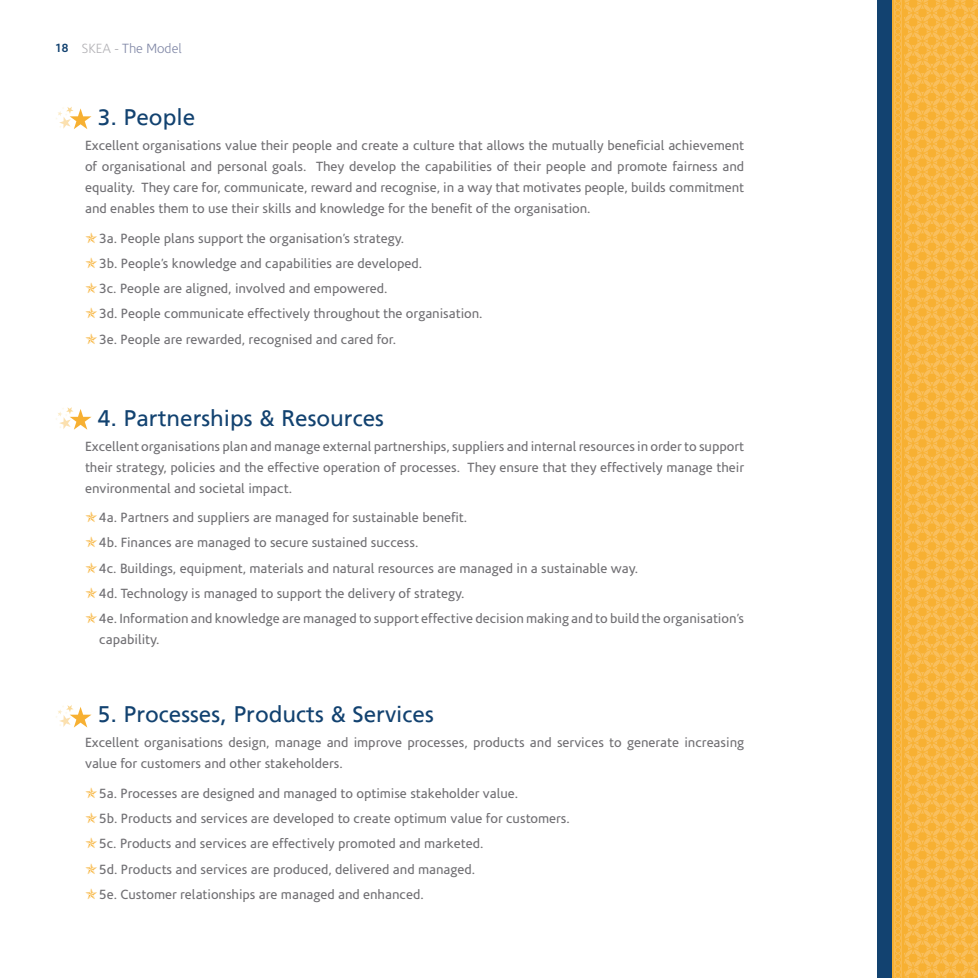
<style>
.page{position:relative;width:978px;height:978px;background:#fff}
.page>*{position:absolute;margin:0;border:0;box-sizing:border-box;transform-origin:0 0}
.t1{font:22.5px "Frutiger LT Arabic 55 Roman";color:#124270}
.t2{font:13.5px/25.2px "Corisande OT";color:#717074}
.t3{font:300 13.5px "Corisande OT";color:#7f86a5}
.s1{font-weight:700;font-size:12px;color:#124270}
.s2{color:#b4b3b7}
.s3{color:#f7b032}
</style>
<div class="page">
<div style="left:878px;top:0;width:95px;height:978px;background:#124270"></div>
<div style="left:892px;top:0;width:12px;height:978px;background:#f7b032"></div>
<svg style="left:894px;top:0;width:84px;height:978px"></svg>
<svg style="left:56px;top:107px;width:35px;height:22px"></svg>
<svg style="left:56px;top:407px;width:35px;height:23px"></svg>
<svg style="left:56px;top:705px;width:35px;height:23px"></svg>
<p class="t3" style="left:55px;top:41px;width:128px"><span class="s1">18</span> <span class="s2">SKEA -</span> The Model</p>
<h1 class="t1" style="left:98px;top:100px;width:99px">3. People</h1>
<p class="t2" style="left:85px;top:135px;width:661px;line-height:21px;text-align:justify">Excellent organisations value their people and create a culture that allows the mutually beneficial achievement of organisational and personal goals. They develop the capabilities of their people and promote fairness and equality. They care for, communicate, reward and recognise, in a way that motivates people, builds commitment and enables them to use their skills and knowledge for the benefit of the organisation.</p>
<p class="t2" style="left:85px;top:226px;width:399px"><span class="s3">✯</span>3a. People plans support the organisation’s strategy.<br><span class="s3">✯</span>3b. People’s knowledge and capabilities are developed.<br><span class="s3">✯</span>3c. People are aligned, involved and empowered.<br><span class="s3">✯</span>3d. People communicate effectively throughout the organisation. <span class="s3">✯</span>3e. People are rewarded, recognised and cared for.</p>
<h1 class="t1" style="left:98px;top:400px;width:288px">4. Partnerships &amp; Resources</h1>
<p class="t2" style="left:85px;top:436px;width:661px;line-height:21px;text-align:justify">Excellent organisations plan and manage external partnerships, suppliers and internal resources in order to support their strategy, policies and the effective operation of processes. They ensure that they effectively manage their environmental and societal impact.</p>
<p class="t2" style="left:85px;top:505px;width:661px"><span class="s3">✯</span>4a. Partners and suppliers are managed for sustainable benefit.<br><span class="s3">✯</span>4b. Finances are managed to secure sustained success.<br><span class="s3">✯</span>4c. Buildings, equipment, materials and natural resources are managed in a sustainable way.<br><span class="s3">✯</span>4d. Technology is managed to support the delivery of strategy.<br><span class="s3">✯</span>4e. Information and knowledge are managed to support effective decision making and to build the organisation’s</p>
<p class="t2" style="left:99px;top:627px;width:62px">capability.</p>
<h1 class="t1" style="left:98px;top:697px;width:338px">5. Processes, Products &amp; Services</h1>
<p class="t2" style="left:85px;top:732px;width:661px;line-height:21px">Excellent organisations design, manage and improve processes, products and services to generate increasing value for customers and other stakeholders.</p>
<p class="t2" style="left:85px;top:781px;width:486px"><span class="s3">✯</span>5a. Processes are designed and managed to optimise stakeholder value.<br><span class="s3">✯</span>5b. Products and services are developed to create optimum value for customers. <span class="s3">✯</span>5c. Products and services are effectively promoted and marketed.<br><span class="s3">✯</span>5d. Products and services are produced, delivered and managed.<br><span class="s3">✯</span>5e. Customer relationships are managed and enhanced.</p>
</div>
